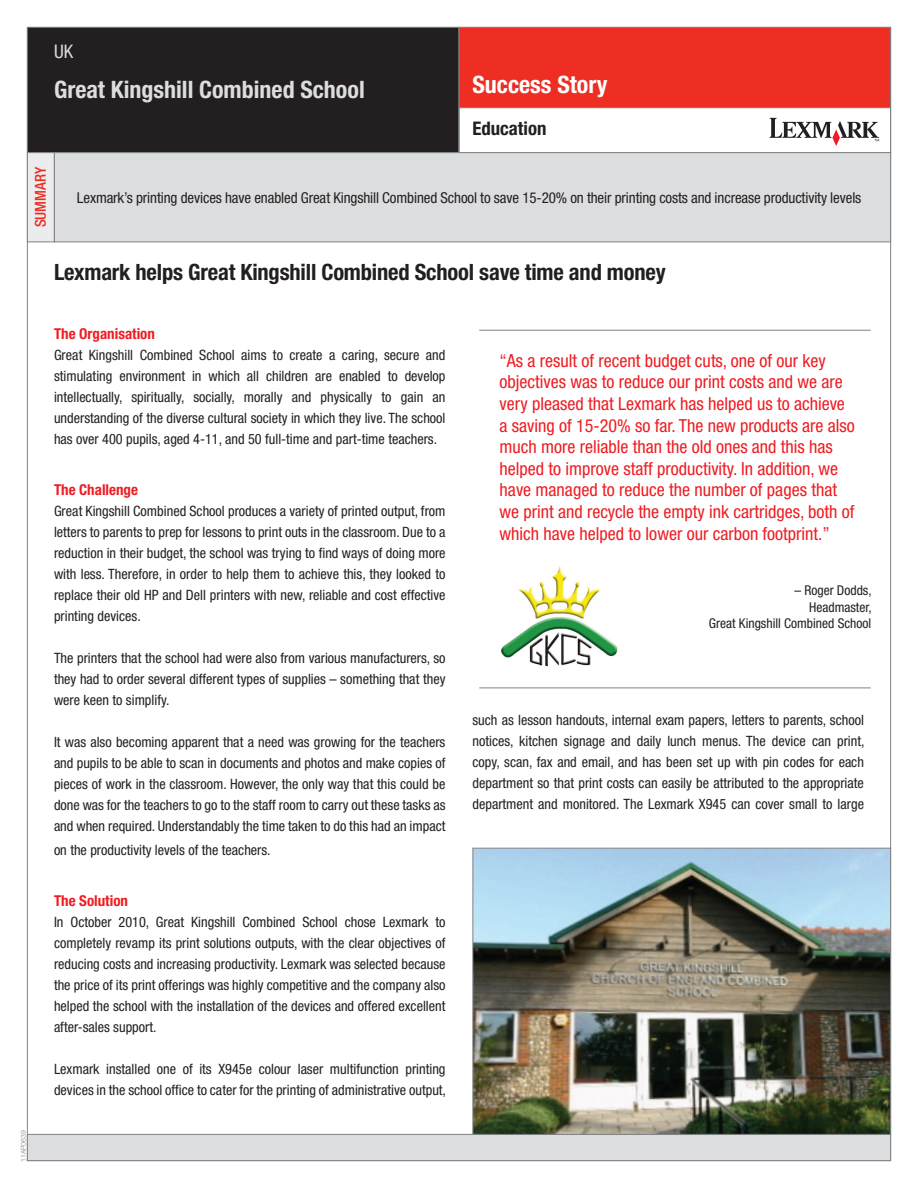
<style>
.page{position:relative;width:918px;height:1188px;background:#fff}
.page>*{position:absolute;margin:0;border:0;box-sizing:border-box;transform-origin:0 0}
.t1{font:700 condensed 24px "Helvetica Neue LT Std";color:#dcdddf}
.t2{font:700 condensed 24px "Helvetica Neue LT Std";color:#fff}
.t3{font:700 condensed 22.5px "Helvetica Neue LT Std";letter-spacing:-.01em;color:#231f20}
.t4{font:700 condensed 18.75px "Helvetica Neue LT Std";color:#231f20}
.t5{font:condensed 18.75px "Helvetica Neue LT Std";color:#dcdddf}
.t6{font:condensed 18px/21.6px "Helvetica Neue LT Std";color:#ee1d23}
.t7{font:condensed 15px "Helvetica Neue LT Std";letter-spacing:-.005em;color:#231f20}
.t8{font:700 condensed 15px "Helvetica Neue LT Std";color:#ee1d23}
.t9{font:500 condensed 15px "Helvetica Neue LT Std";color:#ee2e22}
.t10{font:condensed 14.25px/21px "Helvetica Neue LT Std";color:#231f20;text-align:justify}
.t11{font:condensed 13.5px/16.2px "Helvetica Neue LT Std";color:#231f20;text-align:right}
.t12{font:300 6.75px "Helvetica Neue LT Std";color:#808083}
</style>
<div class="page">
<div style="left:27px;top:27px;width:432px;height:126px;background:#231f20"></div>
<div style="left:27px;top:27px;width:432px;height:126px;border:1px solid #808285"></div>
<svg style="left:770px;top:118px;width:109px;height:28px"></svg>
<div style="left:459px;top:27px;width:432px;height:81px;background:#ee2e22;border:1px solid #808285"></div>
<div style="left:27px;top:152px;width:28px;height:90px;background:#ececee;border:1px solid #808285"></div>
<div style="left:54px;top:152px;width:837px;height:90px;background:#dcdddf;border:1px solid #808285"></div>
<div style="left:27px;top:1134px;width:864px;height:27px;background:#dcdddf;border:1px solid #808285"></div>
<img style="left:474px;top:850px;width:415px;height:283px">
<div style="left:472px;top:848px;width:419px;height:287px;border:1px solid #808285"></div>
<hr style="left:479px;top:688px;width:392px;height:1px;background:#808285">
<hr style="left:479px;top:330px;width:392px;height:1px;background:#808285">
<img style="left:501px;top:566px;width:117px;height:101px">
<h3 class="t5" style="left:54px;top:41px;width:21px">UK</h3>
<h1 class="t1" style="left:54px;top:74px;width:312px">Great Kingshill Combined School</h1>
<h1 class="t2" style="left:472px;top:70px;width:137px">Success Story</h1>
<h3 class="t4" style="left:472px;top:117px;width:75px">Education</h3>
<p class="t9" style="left:32px;top:227px;width:62px;rotate:-90deg">SUMMARY</p>
<p class="t7" style="left:77px;top:189px;width:786px">Lexmark’s printing devices have enabled Great Kingshill Combined School to save 15-20% on their printing costs and increase productivity levels</p>
<h2 class="t3" style="left:54px;top:258px;width:613px">Lexmark helps Great Kingshill Combined School save time and money</h2>
<p class="t12" style="left:19px;top:1162px;width:33px;rotate:-90deg">11AP0639</p>
<p class="t8" style="left:54px;top:324px;width:103px">The Organisation</p>
<p class="t10" style="left:54px;top:344px;width:393px">Great Kingshill Combined School aims to create a caring, secure and stimulating environment in which all children are enabled to develop intellectually, spiritually, socially, morally and physically to gain an understanding of the diverse cultural society in which they live. The school has over 400 pupils, aged 4-11, and 50 full-time and part-time teachers.</p>
<p class="t8" style="left:54px;top:480px;width:86px">The Challenge</p>
<p class="t10" style="left:54px;top:500px;width:393px">Great Kingshill Combined School produces a variety of printed output, from letters to parents to prep for lessons to print outs in the classroom. Due to a reduction in their budget, the school was trying to find ways of doing more with less. Therefore, in order to help them to achieve this, they looked to replace their old HP and Dell printers with new, reliable and cost effective printing devices.</p>
<p class="t10" style="left:54px;top:647px;width:393px">The printers that the school had were also from various manufacturers, so they had to order several different types of supplies – something that they were keen to simplify.</p>
<p class="t10" style="left:54px;top:731px;width:393px">It was also becoming apparent that a need was growing for the teachers and pupils to be able to scan in documents and photos and make copies of pieces of work in the classroom. However, the only way that this could be done was for the teachers to go to the staff room to carry out these tasks as and when required. Understandably the time taken to do this had an impact</p>
<p class="t10" style="left:54px;top:839px;width:218px">on the productivity levels of the teachers.</p>
<p class="t8" style="left:54px;top:891px;width:76px">The Solution</p>
<p class="t10" style="left:54px;top:911px;width:393px">In October 2010, Great Kingshill Combined School chose Lexmark to completely revamp its print solutions outputs, with the clear objectives of reducing costs and increasing productivity. Lexmark was selected because the price of its print offerings was highly competitive and the company also helped the school with the installation of the devices and offered excellent after-sales support.</p>
<p class="t10" style="left:54px;top:1058px;width:394px">Lexmark installed one of its X945e colour laser multifunction printing devices in the school office to cater for the printing of administrative output,</p>
<p class="t6" style="left:500px;top:350px;width:357px">“As a result of recent budget cuts, one of our key objectives was to reduce our print costs and we are very pleased that Lexmark has helped us to achieve a saving of 15-20% so far. The new products are also much more reliable than the old ones and this has helped to improve staff productivity. In addition, we have managed to reduce the number of pages that we print and recycle the empty ink cartridges, both of which have helped to lower our carbon footprint.”</p>
<p class="t11" style="left:709px;top:582px;width:164px">– Roger Dodds,<br>Headmaster,<br>Great Kingshill Combined School</p>
<p class="t10" style="left:472px;top:709px;width:394px">such as lesson handouts, internal exam papers, letters to parents, school notices, kitchen signage and daily lunch menus. The device can print, copy, scan, fax and email, and has been set up with pin codes for each department so that print costs can easily be attributed to the appropriate department and monitored. The Lexmark X945 can cover small to large</p>
</div>
